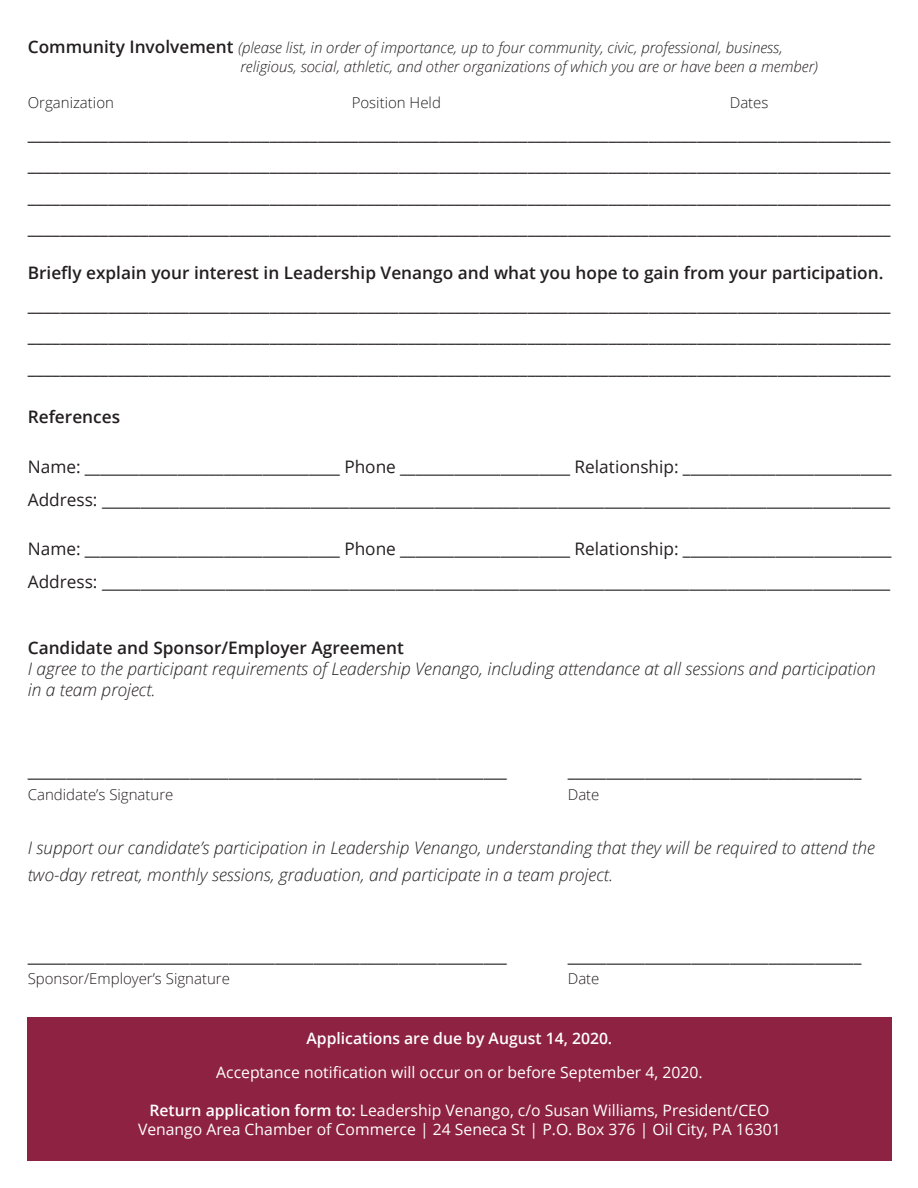
<style>
.page{position:relative;width:918px;height:1188px;background:#fff}
.page>*{position:absolute;margin:0;border:0;box-sizing:border-box;transform-origin:0 0}
.t1{font:18px "Open Sans";color:#231f20}
.t2{font:17.25px "Open Sans";color:#231f20}
.t3{font:italic 300 17.25px/21px "Open Sans";color:#231f20}
.t4{font:600 17.25px "Open Sans";color:#231f20}
.t5{font:15.75px "Open Sans";color:#fff}
.t6{font:600 15.75px "Open Sans";color:#fff}
.t7{font:italic 300 15px "Open Sans";color:#231f20}
.t8{font:300 15px "Open Sans";color:#231f20}
.s1{font-weight:600;font-style:normal;font-size:17.25px}
.s2{font-weight:600}
</style>
<div class="page">
<div style="left:27px;top:1017px;width:865px;height:144px;background:#8e2242"></div>
<p class="t7" style="left:28px;top:37px;width:756px"><span class="s1">Community Involvement</span> (please list, in order of importance, up to four community, civic, professional, business,</p>
<p class="t7" style="left:240px;top:57px;width:579px">religious, social, athletic, and other organizations of which you are or have been a member)</p>
<p class="t8" style="left:28px;top:93px;width:88px">Organization</p>
<p class="t8" style="left:352px;top:93px;width:91px">Position Held</p>
<p class="t8" style="left:730px;top:93px;width:40px">Dates</p>
<p class="t1" style="left:28px;top:121px;width:864px">___________________________________________________________________________________________________________</p>
<p class="t1" style="left:28px;top:152px;width:864px">___________________________________________________________________________________________________________</p>
<p class="t1" style="left:28px;top:184px;width:864px">___________________________________________________________________________________________________________</p>
<p class="t1" style="left:28px;top:215px;width:864px">___________________________________________________________________________________________________________</p>
<p class="t4" style="left:28px;top:261px;width:857px">Briefly explain your interest in Leadership Venango and what you hope to gain from your participation.</p>
<p class="t1" style="left:28px;top:292px;width:864px">___________________________________________________________________________________________________________</p>
<p class="t1" style="left:28px;top:323px;width:864px">___________________________________________________________________________________________________________</p>
<p class="t1" style="left:28px;top:355px;width:864px">___________________________________________________________________________________________________________</p>
<p class="t4" style="left:28px;top:405px;width:94px">References</p>
<p class="t2" style="left:28px;top:455px;width:865px">Name: _________________________________ Phone ______________________ Relationship: ___________________________</p>
<p class="t2" style="left:28px;top:488px;width:864px">Address: ______________________________________________________________________________________________________</p>
<p class="t2" style="left:28px;top:537px;width:865px">Name: _________________________________ Phone ______________________ Relationship: ___________________________</p>
<p class="t2" style="left:28px;top:570px;width:864px">Address: ______________________________________________________________________________________________________</p>
<p class="t4" style="left:28px;top:636px;width:378px">Candidate and Sponsor/Employer Agreement</p>
<p class="t3" style="left:28px;top:658px;width:850px">I agree to the participant requirements of Leadership Venango, including attendance at all sessions and participation in a team project.</p>
<p class="t2" style="left:28px;top:759px;width:481px">______________________________________________________________</p>
<p class="t2" style="left:568px;top:759px;width:295px">______________________________________</p>
<p class="t8" style="left:28px;top:784px;width:147px">Candidate’s Signature</p>
<p class="t8" style="left:568px;top:784px;width:33px">Date</p>
<p class="t3" style="left:28px;top:833px;width:849px;line-height:27px">I support our candidate’s participation in Leadership Venango, understanding that they will be required to attend the two-day retreat, monthly sessions, graduation, and participate in a team project.</p>
<p class="t2" style="left:28px;top:944px;width:481px">______________________________________________________________</p>
<p class="t2" style="left:568px;top:944px;width:295px">______________________________________</p>
<p class="t8" style="left:28px;top:969px;width:204px">Sponsor/Employer’s Signature</p>
<p class="t8" style="left:568px;top:969px;width:33px">Date</p>
<p class="t6" style="left:306px;top:1028px;width:307px">Applications are due by August 14, 2020.</p>
<p class="t5" style="left:216px;top:1061px;width:488px">Acceptance notification will occur on or before September 4, 2020.</p>
<p class="t5" style="left:149px;top:1099px;width:621px"><span class="s2">Return application form to:</span> Leadership Venango, c/o Susan Williams, President/CEO</p>
<p class="t5" style="left:138px;top:1118px;width:644px">Venango Area Chamber of Commerce | 24 Seneca St | P.O. Box 376 | Oil City, PA 16301</p>
</div>
